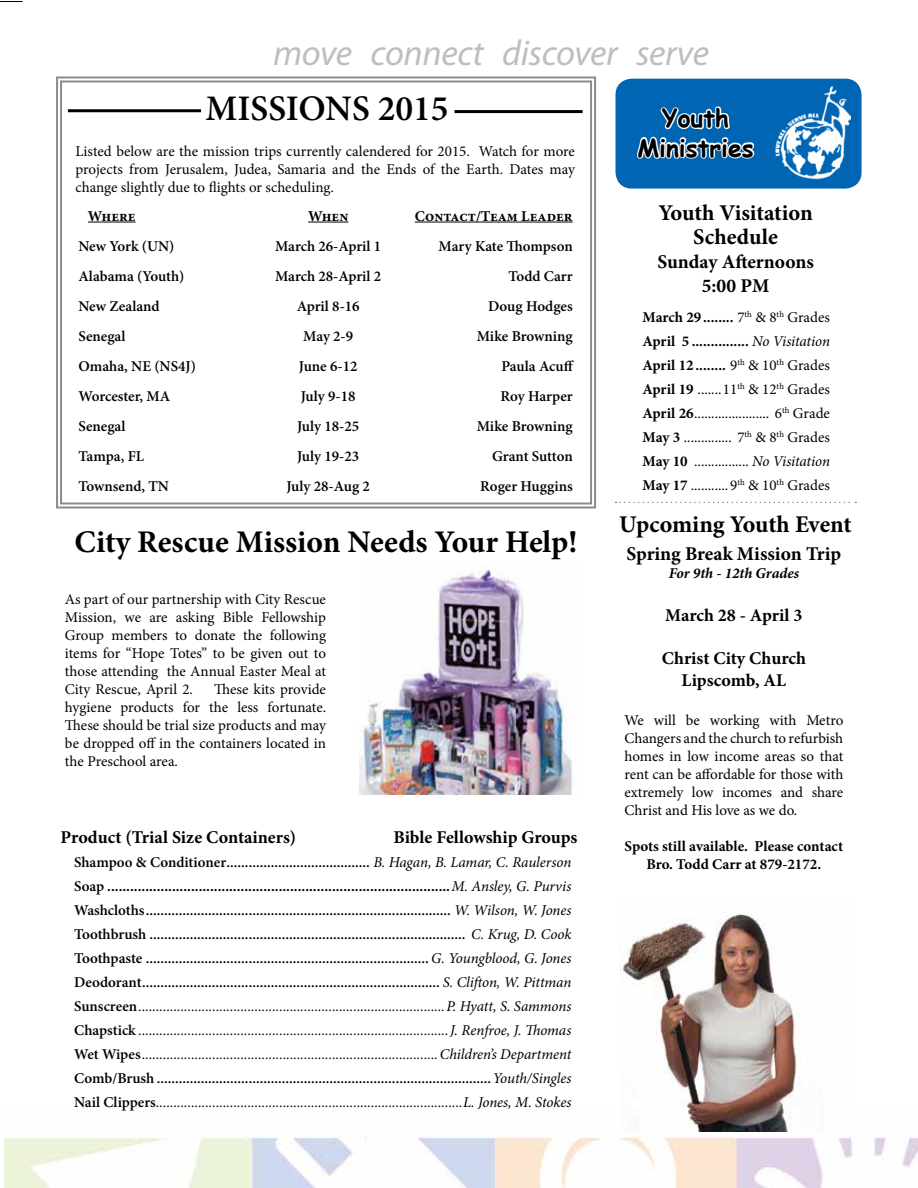
<style>
.page{position:relative;width:918px;height:1188px;background:#fff}
.page>*{position:absolute;margin:0;border:0;box-sizing:border-box;transform-origin:0 0}
.t1{font:italic 36px "Myriad Pro";letter-spacing:-.01em;color:#bcbec0}
.t2{font:600 36px "Minion Pro";color:#010200}
.t3{font:700 31.5px "Minion Pro";letter-spacing:-.005em;color:#000}
.t4{font:700 24.6px/29.5px "Comic Sans MS";color:#000;text-align:center}
.t5{font:700 24px "Minion Pro";letter-spacing:-.01em;color:#000}
.t6{font:700 22.5px/24px "Minion Pro";letter-spacing:-.005em;color:#000;text-align:center}
.t7{font:700 19.5px/24px "Minion Pro";letter-spacing:-.01em;color:#000;text-align:center}
.t8{font:700 18px/21.6px "Minion Pro";color:#000;text-align:center}
.t9{font:600 15px/24px "Minion Pro";color:#000;text-align:justify}
.t10{font:15px/18px "Minion Pro";color:#000;text-align:justify}
.t11{font:15px/18px "Minion Pro";letter-spacing:-.005em;color:#010200;text-align:justify}
.t12{font:700 15px/18px "Minion Pro";color:#000;text-align:center}
.t13{font:italic 700 15px "Minion Pro";letter-spacing:-.005em;color:#000}
.s1{font-weight:400;font-style:italic}
.s2{font-weight:700}
.s3{font-style:italic}
</style>
<div class="page">
<img style="left:4px;top:1136px;width:914px;height:52px">
<svg style="left:0;top:1px;width:22px;height:1px"></svg>
<svg style="left:4px;top:1187px;width:18px;height:1px"></svg>
<div style="left:616px;top:79px;width:246px;height:110px;background:#0066b3;border-radius:16px"></div>
<svg style="left:637px;top:106px;width:118px;height:53px"></svg>
<img style="left:775px;top:86px;width:76px;height:93px">
<svg style="left:56px;top:76px;width:540px;height:433px"></svg>
<hr style="left:88px;top:222px;width:48px;height:1px;background:#000">
<hr style="left:308px;top:222px;width:40px;height:1px;background:#000">
<hr style="left:415px;top:222px;width:158px;height:1px;background:#000">
<hr style="left:68px;top:109px;width:133px;height:3px;background:#000">
<hr style="left:455px;top:110px;width:128px;height:3px;background:#000">
<img style="left:620px;top:914px;width:181px;height:218px">
<svg style="left:615px;top:502px;width:241px;height:1px"></svg>
<img style="left:359px;top:570px;width:213px;height:225px">
<h1 class="t1" style="left:273px;top:30px;width:437px">move connect discover serve</h1>
<h1 class="t2" style="left:205px;top:84px;width:245px">MISSIONS 2015</h1>
<p class="t11" style="left:75px;top:142px;width:501px">Listed below are the mission trips currently calendered for 2015. Watch for more projects from Jerusalem, Judea, Samaria and the Ends of the Earth. Dates may change slightly due to flights or scheduling.</p>
<p class="t12" style="left:88px;top:207px;width:49px">Where</p>
<p class="t12" style="left:308px;top:207px;width:42px">When</p>
<p class="t12" style="left:415px;top:207px;width:159px">Contact/Team Leader</p>
<p class="t9" style="left:78px;top:234px;width:98px">New York (UN)</p>
<p class="t9" style="left:275px;top:234px;width:108px">March 26-April 1</p>
<p class="t9" style="left:439px;top:234px;width:136px">Mary Kate Thompson</p>
<p class="t9" style="left:78px;top:264px;width:107px">Alabama (Youth)</p>
<p class="t9" style="left:275px;top:264px;width:108px">March 28-April 2</p>
<p class="t9" style="left:509px;top:264px;width:66px">Todd Carr</p>
<p class="t9" style="left:78px;top:294px;width:83px">New Zealand</p>
<p class="t9" style="left:297px;top:294px;width:64px">April 8-16</p>
<p class="t9" style="left:488px;top:294px;width:86px">Doug Hodges</p>
<p class="t9" style="left:78px;top:324px;width:49px">Senegal</p>
<p class="t9" style="left:303px;top:324px;width:52px">May 2-9</p>
<p class="t9" style="left:477px;top:324px;width:98px">Mike Browning</p>
<p class="t9" style="left:78px;top:354px;width:119px">Omaha, NE (NS4J)</p>
<p class="t9" style="left:299px;top:354px;width:60px">June 6-12</p>
<p class="t9" style="left:501px;top:354px;width:74px">Paula Acuff</p>
<p class="t9" style="left:78px;top:384px;width:93px">Worcester, MA</p>
<p class="t9" style="left:301px;top:384px;width:56px">July 9-18</p>
<p class="t9" style="left:501px;top:384px;width:74px">Roy Harper</p>
<p class="t9" style="left:78px;top:414px;width:49px">Senegal</p>
<p class="t9" style="left:297px;top:414px;width:64px">July 18-25</p>
<p class="t9" style="left:477px;top:414px;width:98px">Mike Browning</p>
<p class="t9" style="left:78px;top:444px;width:67px">Tampa, FL</p>
<p class="t9" style="left:297px;top:444px;width:64px">July 19-23</p>
<p class="t9" style="left:492px;top:444px;width:82px">Grant Sutton</p>
<p class="t9" style="left:78px;top:474px;width:92px">Townsend, TN</p>
<p class="t9" style="left:287px;top:474px;width:85px">July 28-Aug 2</p>
<p class="t9" style="left:480px;top:474px;width:94px">Roger Huggins</p>
<h2 class="t3" style="left:75px;top:519px;width:504px">City Rescue Mission Needs Your Help!</h2>
<p class="t10" style="left:65px;top:590px;width:263px">As part of our partnership with City Rescue Mission, we are asking Bible Fellowship Group members to donate the following items for “Hope Totes” to be given out to those attending the Annual Easter Meal at City Rescue, April 2.</p>
<p class="t10" style="left:65px;top:680px;width:263px;text-indent:149px">These kits provide hygiene products for the less fortunate.<br>These should be trial size products and may be dropped off in the containers located in the Preschool area.</p>
<p class="t8" style="left:61px;top:827px;width:237px">Product (Trial Size Containers)</p>
<p class="t8" style="left:394px;top:827px;width:185px">Bible Fellowship Groups</p>
<p class="t9" style="left:74px;top:851px;width:499px">Shampoo &amp; Conditioner....................................... <span class="s1">B. Hagan, B. Lamar, C. Raulerson </span>Soap <span class="s2">..........................................................................................</span><span class="s1">M. Ansley, G. Purvis </span>Washcloths................................................................................... <span class="s1">W. Wilson, W. Jones </span>Toothbrush ...................................................................................... <span class="s1">C. Krug, D. Cook </span>Toothpaste ............................................................................. <span class="s1">G. Youngblood, G. Jones </span>Deodorant................................................................................. <span class="s1">S. Clifton, W. Pittman </span>Sunscreen<span class="s1">.......................................................................................P. Hyatt, S. Sammons </span>Chapstick <span class="s1">........................................................................................J. Renfroe, J. Thomas </span>Wet Wipes<span class="s1">....................................................................................Children’s Department </span>Comb/Brush ...........................................................................................<span class="s1">Youth/Singles </span>Nail Clippers<span class="s1">.......................................................................................L. Jones, M. Stokes</span></p>
<h3 class="t4" style="left:638px;top:102px;width:118px">Youth<br>Ministries</h3>
<h3 class="t6" style="left:658px;top:201px;width:156px">Youth Visitation<br>Schedule</h3>
<h3 class="t7" style="left:657px;top:250px;width:158px">Sunday Afternoons<br>5:00 PM</h3>
<p class="t10" style="left:642px;top:305px;width:189px;line-height:24px"><span class="s2">March 29........</span> 7<sup>th</sup> &amp; 8<sup>th</sup> Grades <span class="s2">April 5 ...............</span> <span class="s3">No Visitation </span><span class="s2">April 12........</span> 9<sup>th</sup> &amp; 10<sup>th</sup> Grades <span class="s2">April 19</span> .......11<sup>th</sup> &amp; 12<sup>th</sup> Grades <span class="s2">April 26</span>...................... 6<sup>th</sup> Grade <span class="s2">May 3</span> .............. 7<sup>th</sup> &amp; 8<sup>th</sup> Grades <span class="s2">May 10</span> ................ <span class="s3">No Visitation </span><span class="s2">May 17</span> ........... 9<sup>th</sup> &amp; 10<sup>th</sup> Grades</p>
<h3 class="t5" style="left:619px;top:508px;width:234px">Upcoming Youth Event</h3>
<h3 class="t7" style="left:627px;top:541px;width:216px">Spring Break Mission Trip</h3>
<p class="t13" style="left:669px;top:562px;width:132px">For 9th - 12th Grades</p>
<p class="t8" style="left:665px;top:604px;width:139px">March 28 - April 3</p>
<p class="t8" style="left:662px;top:647px;width:146px">Christ City Church<br>Lipscomb, AL</p>
<p class="t10" style="left:624px;top:712px;width:220px">We will be working with Metro Changers and the church to refurbish homes in low income areas so that rent can be affordable for those with extremely low incomes and share Christ and His love as we do.</p>
<p class="t12" style="left:625px;top:837px;width:220px">Spots still available. Please contact<br>Bro. Todd Carr at 879-2172.</p>
</div>
